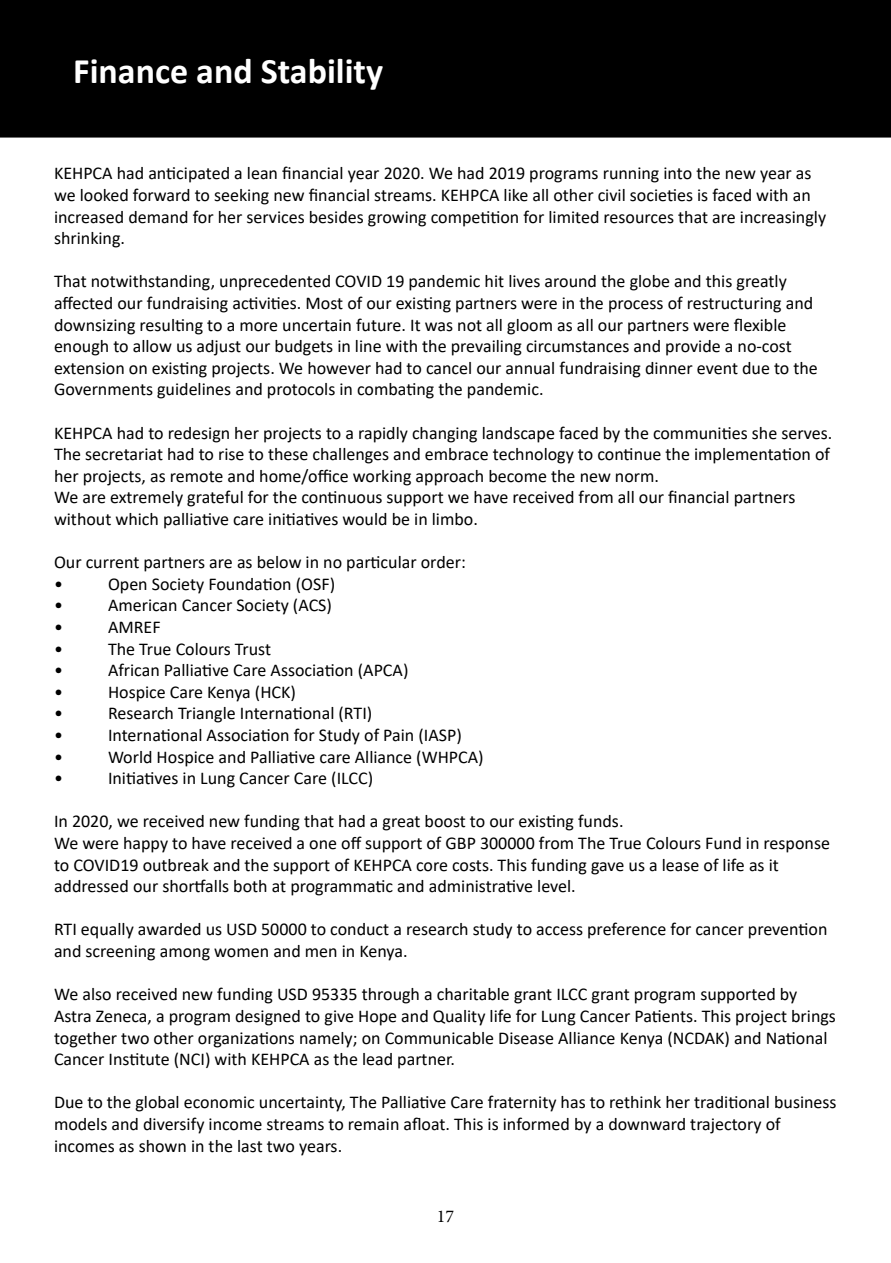
<style>
.page{position:relative;width:891px;height:1263px;background:#fff}
.page>*{position:absolute;margin:0;border:0;box-sizing:border-box;transform-origin:0 0}
.t1{font:700 36px "Calibri";color:#fff}
.t2{font:18px/21.6px "Calibri";color:#000}
.t3{font:18px "Minion Pro";color:#000}
</style>
<div class="page">
<div style="left:0;top:0;width:891px;height:138px;background:#000"></div>
<div style="left:54px;top:54px;width:348px;height:71px;border:2px solid #000"></div>
<h1 class="t1" style="left:73px;top:45px;width:312px">Finance and Stability</h1>
<p class="t2" style="left:54px;top:162px;width:774px">KEHPCA had anticipated a lean financial year 2020. We had 2019 programs running into the new year as we looked forward to seeking new financial streams. KEHPCA like all other civil societies is faced with an increased demand for her services besides growing competition for limited resources that are increasingly shrinking.</p>
<p class="t2" style="left:54px;top:270px;width:765px">That notwithstanding, unprecedented COVID 19 pandemic hit lives around the globe and this greatly affected our fundraising activities. Most of our existing partners were in the process of restructuring and downsizing resulting to a more uncertain future. It was not all gloom as all our partners were flexible enough to allow us adjust our budgets in line with the prevailing circumstances and provide a no-cost extension on existing projects. We however had to cancel our annual fundraising dinner event due to the Governments guidelines and protocols in combating the pandemic.</p>
<p class="t2" style="left:54px;top:421px;width:780px">KEHPCA had to redesign her projects to a rapidly changing landscape faced by the communities she serves.<br>The secretariat had to rise to these challenges and embrace technology to continue the implementation of her projects, as remote and home/office working approach become the new norm.<br>We are extremely grateful for the continuous support we have received from all our financial partners without which palliative care initiatives would be in limbo.</p>
<p class="t2" style="left:54px;top:551px;width:413px">Our current partners are as below in no particular order: •</p>
<p class="t2" style="left:108px;top:573px;width:229px">Open Society Foundation (OSF)</p>
<p class="t2" style="left:54px;top:594px;width:10px">•</p>
<p class="t2" style="left:108px;top:594px;width:226px">American Cancer Society (ACS)</p>
<p class="t2" style="left:54px;top:616px;width:10px">•</p>
<p class="t2" style="left:108px;top:616px;width:54px">AMREF</p>
<p class="t2" style="left:54px;top:637px;width:10px">•</p>
<p class="t2" style="left:108px;top:637px;width:165px">The True Colours Trust</p>
<p class="t2" style="left:54px;top:659px;width:10px">•</p>
<p class="t2" style="left:108px;top:659px;width:302px">African Palliative Care Association (APCA)</p>
<p class="t2" style="left:54px;top:681px;width:10px">•</p>
<p class="t2" style="left:108px;top:681px;width:190px">Hospice Care Kenya (HCK)</p>
<p class="t2" style="left:54px;top:702px;width:10px">•</p>
<p class="t2" style="left:108px;top:702px;width:266px">Research Triangle International (RTI)</p>
<p class="t2" style="left:54px;top:724px;width:10px">•</p>
<p class="t2" style="left:108px;top:724px;width:355px">International Association for Study of Pain (IASP)</p>
<p class="t2" style="left:54px;top:745px;width:10px">•</p>
<p class="t2" style="left:108px;top:745px;width:377px">World Hospice and Palliative care Alliance (WHPCA)</p>
<p class="t2" style="left:54px;top:767px;width:10px">•</p>
<p class="t2" style="left:108px;top:767px;width:267px">Initiatives in Lung Cancer Care (ILCC)</p>
<p class="t2" style="left:54px;top:810px;width:778px">In 2020, we received new funding that had a great boost to our existing funds.<br>We were happy to have received a one off support of GBP 300000 from The True Colours Fund in response to COVID19 outbreak and the support of KEHPCA core costs. This funding gave us a lease of life as it addressed our shortfalls both at programmatic and administrative level.</p>
<p class="t2" style="left:54px;top:918px;width:775px">RTI equally awarded us USD 50000 to conduct a research study to access preference for cancer prevention and screening among women and men in Kenya.</p>
<p class="t2" style="left:54px;top:983px;width:784px">We also received new funding USD 95335 through a charitable grant ILCC grant program supported by Astra Zeneca, a program designed to give Hope and Quality life for Lung Cancer Patients. This project brings together two other organizations namely; on Communicable Disease Alliance Kenya (NCDAK) and National Cancer Institute (NCI) with KEHPCA as the lead partner.</p>
<p class="t2" style="left:54px;top:1091px;width:784px">Due to the global economic uncertainty, The Palliative Care fraternity has to rethink her traditional business models and diversify income streams to remain afloat. This is informed by a downward trajectory of incomes as shown in the last two years.</p>
<p class="t3" style="left:437px;top:1204px;width:19px">17</p>
</div>
